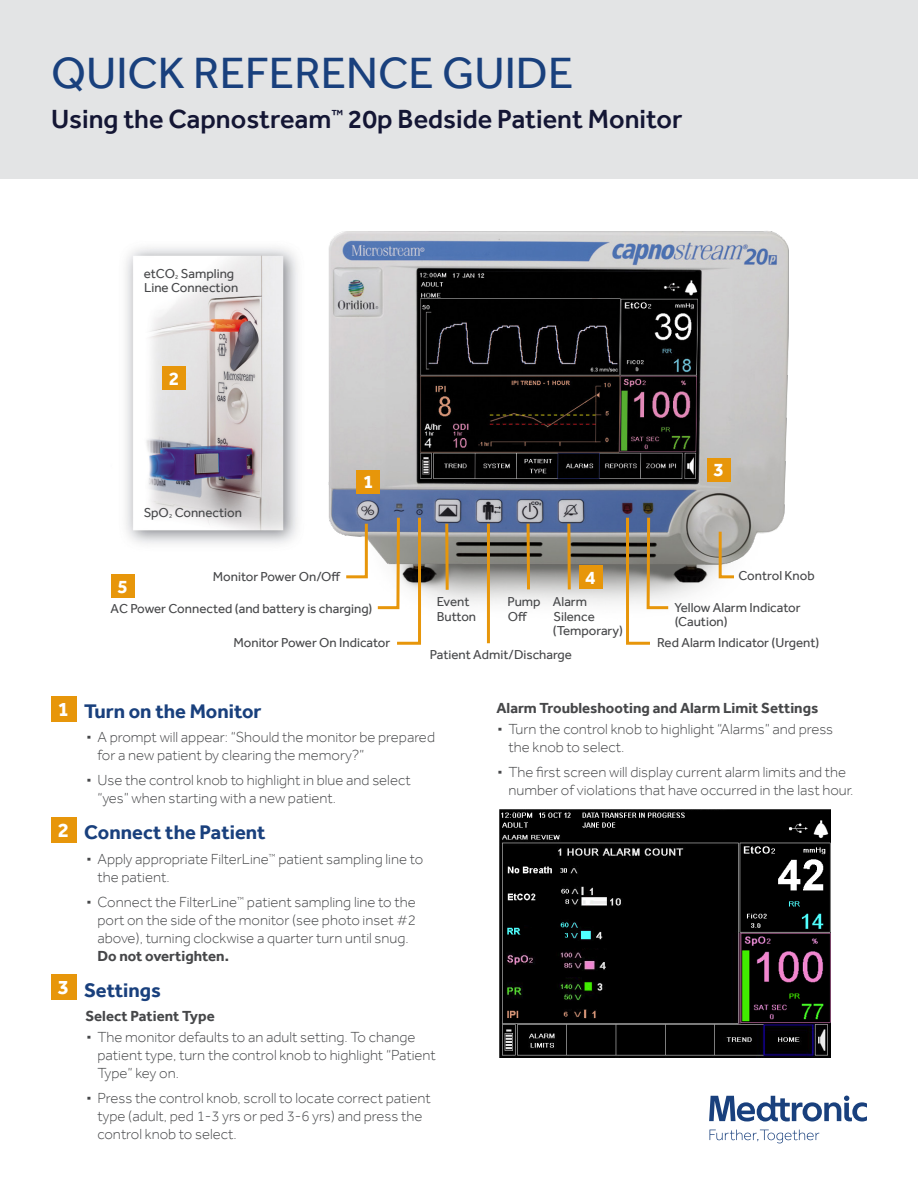
<style>
.page{position:relative;width:918px;height:1188px;background:#fff}
.page>*{position:absolute;margin:0;border:0;box-sizing:border-box;transform-origin:0 0}
.t1{font:45px "Effra";color:#19407d}
.t2{font:500 27px "Effra";color:#141634}
.t3{font:700 20.85px "Effra";color:#fff}
.t4{font:700 20.25px "Effra";color:#19407d}
.t5{font:700 19.35px "Effra";color:#fff}
.t6{font:300 15px/18px "Effra";color:#464749}
.t7{font:700 15px "Effra";color:#464749}
.t8{font:13.35px/14.7px "Effra";color:#464749}
.t9{font:6px "Effra";color:#464749}
.s1{font-weight:400;font-size:30px}
.s2{font-weight:700}
</style>
<div class="page">
<div style="left:0;top:0;width:918px;height:178px;background:#e3e4e5"></div>
<img style="left:328px;top:231px;width:461px;height:406px">
<svg style="left:709px;top:1096px;width:158px;height:47px"></svg>
<img style="left:125px;top:247px;width:173px;height:297px">
<svg style="left:343px;top:521px;width:26px;height:59px"></svg>
<svg style="left:375px;top:515px;width:48px;height:130px"></svg>
<svg style="left:625px;top:515px;width:46px;height:130px"></svg>
<svg style="left:445px;top:524px;width:4px;height:66px"></svg>
<hr style="left:487px;top:524px;width:3px;height:119px;background:#e7960a">
<hr style="left:527px;top:524px;width:3px;height:65px;background:#e7960a">
<svg style="left:567px;top:524px;width:4px;height:65px"></svg>
<svg style="left:717px;top:529px;width:20px;height:51px"></svg>
<div style="left:163px;top:366px;width:23px;height:24px;background:#e7960a"></div>
<div style="left:707px;top:458px;width:23px;height:23px;background:#e7960a"></div>
<div style="left:579px;top:566px;width:23px;height:23px;background:#e7960a"></div>
<div style="left:111px;top:575px;width:24px;height:23px;background:#e7960a"></div>
<div style="left:357px;top:470px;width:23px;height:24px;background:#e7960a"></div>
<div style="left:51px;top:696px;width:25px;height:25px;background:#e7960a"></div>
<div style="left:51px;top:975px;width:25px;height:25px;background:#e7960a"></div>
<div style="left:51px;top:818px;width:25px;height:25px;background:#e7960a"></div>
<img style="left:500px;top:809px;width:330px;height:248px">
<h1 class="t1" style="left:51px;top:47px;width:524px">QUICK REFERENCE GUIDE</h1>
<h2 class="t2" style="left:51px;top:102px;width:633px">Using the Capnostream<sup>™</sup> 20p Bedside Patient Monitor</h2>
<p class="t8" style="left:144px;top:266px;width:92px">etCO Sampling</p>
<p class="t9" style="left:175px;top:274px;width:5px">2</p>
<p class="t8" style="left:144px;top:280px;width:96px">Line Connection</p>
<p class="t5" style="left:169px;top:367px;width:12px">2</p>
<p class="t8" style="left:144px;top:505px;width:100px">SpO Connection</p>
<p class="t9" style="left:169px;top:513px;width:5px">2</p>
<p class="t5" style="left:363px;top:470px;width:12px">1</p>
<p class="t5" style="left:713px;top:458px;width:12px">3</p>
<h3 class="t3" style="left:58px;top:696px;width:13px">1</h3>
<h3 class="t3" style="left:58px;top:818px;width:13px">2</h3>
<h3 class="t3" style="left:58px;top:975px;width:13px">3</h3>
<p class="t8" style="left:213px;top:569px;width:129px">Monitor Power On/Off</p>
<p class="t8" style="left:111px;top:601px;width:263px">AC Power Connected (and battery is charging)</p>
<p class="t8" style="left:234px;top:635px;width:158px">Monitor Power On Indicator</p>
<p class="t5" style="left:118px;top:575px;width:12px">5</p>
<p class="t5" style="left:585px;top:566px;width:12px">4</p>
<p class="t8" style="left:739px;top:568px;width:78px">Control Knob</p>
<p class="t8" style="left:437px;top:594px;width:41px">Event<br>Button</p>
<p class="t8" style="left:507px;top:594px;width:35px">Pump<br>Off</p>
<p class="t8" style="left:553px;top:594px;width:72px">Alarm<br>Silence (Temporary)</p>
<p class="t8" style="left:430px;top:647px;width:144px">Patient Admit/Discharge</p>
<p class="t8" style="left:674px;top:600px;width:128px">Yellow Alarm Indicator (Caution)</p>
<p class="t8" style="left:657px;top:635px;width:164px">Red Alarm Indicator (Urgent)</p>
<h3 class="t4" style="left:84px;top:699px;width:179px">Turn on the Monitor</h3>
<p class="t6" style="left:98px;top:728px;width:339px;text-indent:-12px"><span class="s1">∙</span> A prompt will appear: “Should the monitor be prepared for a new patient by clearing the memory?”</p>
<p class="t6" style="left:98px;top:771px;width:315px;text-indent:-12px"><span class="s1">∙</span> Use the control knob to highlight in blue and select “yes” when starting with a new patient.</p>
<h3 class="t4" style="left:84px;top:820px;width:183px">Connect the Patient</h3>
<p class="t6" style="left:98px;top:850px;width:327px;text-indent:-12px"><span class="s1">∙</span> Apply appropriate FilterLine<sup>™</sup> patient sampling line to the patient.</p>
<p class="t6" style="left:98px;top:893px;width:320px;text-align:justify;text-indent:-12px"><span class="s1">∙</span> Connect the FilterLine<sup>™</sup> patient sampling line to the port on the side of the monitor (see photo inset #2 above), turning clockwise a quarter turn until snug.</p>
<p class="t7" style="left:98px;top:947px;width:133px">Do not overtighten.</p>
<h3 class="t4" style="left:84px;top:978px;width:79px">Settings</h3>
<p class="t6" style="left:85px;top:1006px;width:332px;line-height:20.7px"><span class="s2">Select Patient Type<br></span><span class="s1">∙</span> The monitor defaults to an adult setting. To change</p>
<p class="t6" style="left:98px;top:1046px;width:340px">patient type, turn the control knob to highlight “Patient<br>Type” key on.</p>
<p class="t6" style="left:98px;top:1089px;width:335px;text-indent:-12px"><span class="s1">∙</span> Press the control knob, scroll to locate correct patient type (adult, ped 1-3 yrs or ped 3-6 yrs) and press the control knob to select.</p>
<p class="t6" style="left:496px;top:698px;width:338px;line-height:20.7px"><span class="s2">Alarm Troubleshooting and Alarm Limit Settings<br></span><span class="s1">∙</span> Turn the control knob to highlight “Alarms” and press</p>
<p class="t6" style="left:496px;top:735px;width:351px;line-height:24.8px;text-indent:12px">the knob to select.<br><span class="s1">∙</span> The first screen will display current alarm limits and the</p>
<p class="t6" style="left:508px;top:781px;width:347px">number of violations that have occurred in the last hour.</p>
</div>
